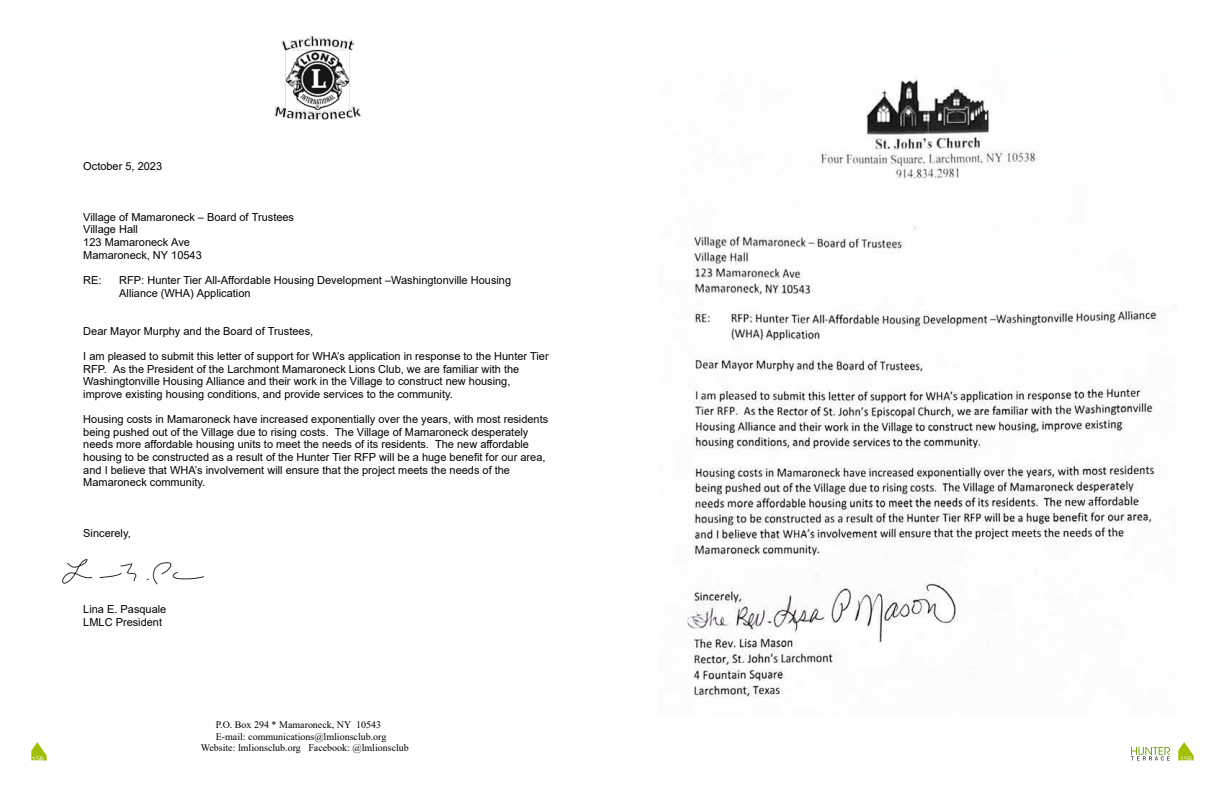
<style>
.page{position:relative;width:1224px;height:792px;background:#fff}
.page>*{position:absolute;margin:0;border:0;box-sizing:border-box;transform-origin:0 0}
.t1{font:11px/12.6px "Arial";color:#000}
.t2{font:10px "Times New Roman";color:#000}
.t3{font:6.5px "ITC Franklin Gothic Std";color:#fff}
</style>
<div class="page">
<img style="left:274px;top:36px;width:88px;height:84px">
<img style="left:62px;top:558px;width:143px;height:27px">
<img style="left:686px;top:79px;width:474px;height:619px">
<svg style="left:31px;top:742px;width:16px;height:19px"></svg>
<svg style="left:1178px;top:742px;width:16px;height:19px"></svg>
<svg style="left:1131px;top:747px;width:39px;height:13px"></svg>
<p class="t1" style="left:83px;top:160px;width:80px">October 5, 2023</p>
<p class="t1" style="left:83px;top:211px;width:212px">Village of Mamaroneck – Board of Trustees<br>Village Hall<br>123 Mamaroneck Ave<br>Mamaroneck, NY 10543</p>
<p class="t1" style="left:83px;top:274px;width:20px">RE:</p>
<p class="t1" style="left:119px;top:274px;width:393px">RFP: Hunter Tier All-Affordable Housing Development –Washingtonville Housing<br>Alliance (WHA) Application</p>
<p class="t1" style="left:83px;top:324px;width:231px">Dear Mayor Murphy and the Board of Trustees,</p>
<p class="t1" style="left:83px;top:350px;width:467px">I am pleased to submit this letter of support for WHA’s application in response to the Hunter Tier RFP. As the President of the Larchmont Mamaroneck Lions Club, we are familiar with the Washingtonville Housing Alliance and their work in the Village to construct new housing, improve existing housing conditions, and provide services to the community.</p>
<p class="t1" style="left:83px;top:413px;width:467px">Housing costs in Mamaroneck have increased exponentially over the years, with most residents being pushed out of the Village due to rising costs. The Village of Mamaroneck desperately needs more affordable housing units to meet the needs of its residents. The new affordable housing to be constructed as a result of the Hunter Tier RFP will be a huge benefit for our area, and I believe that WHA’s involvement will ensure that the project meets the needs of the Mamaroneck community.</p>
<p class="t1" style="left:83px;top:527px;width:49px">Sincerely,</p>
<p class="t1" style="left:83px;top:603px;width:85px">Lina E. Pasquale<br>LMLC President</p>
<p class="t2" style="left:216px;top:718px;width:167px">P.O. Box 294 * Mamaroneck, NY 10543</p>
<p class="t2" style="left:216px;top:729px;width:172px">E-mail: communications@lmlionsclub.org</p>
<p class="t2" style="left:201px;top:741px;width:210px">Website: lmlionsclub.org Facebook: @lmlionsclub</p>
<p class="t3" style="left:32px;top:755px;width:13px">158</p>
<p class="t3" style="left:1180px;top:755px;width:13px">159</p>
</div>
